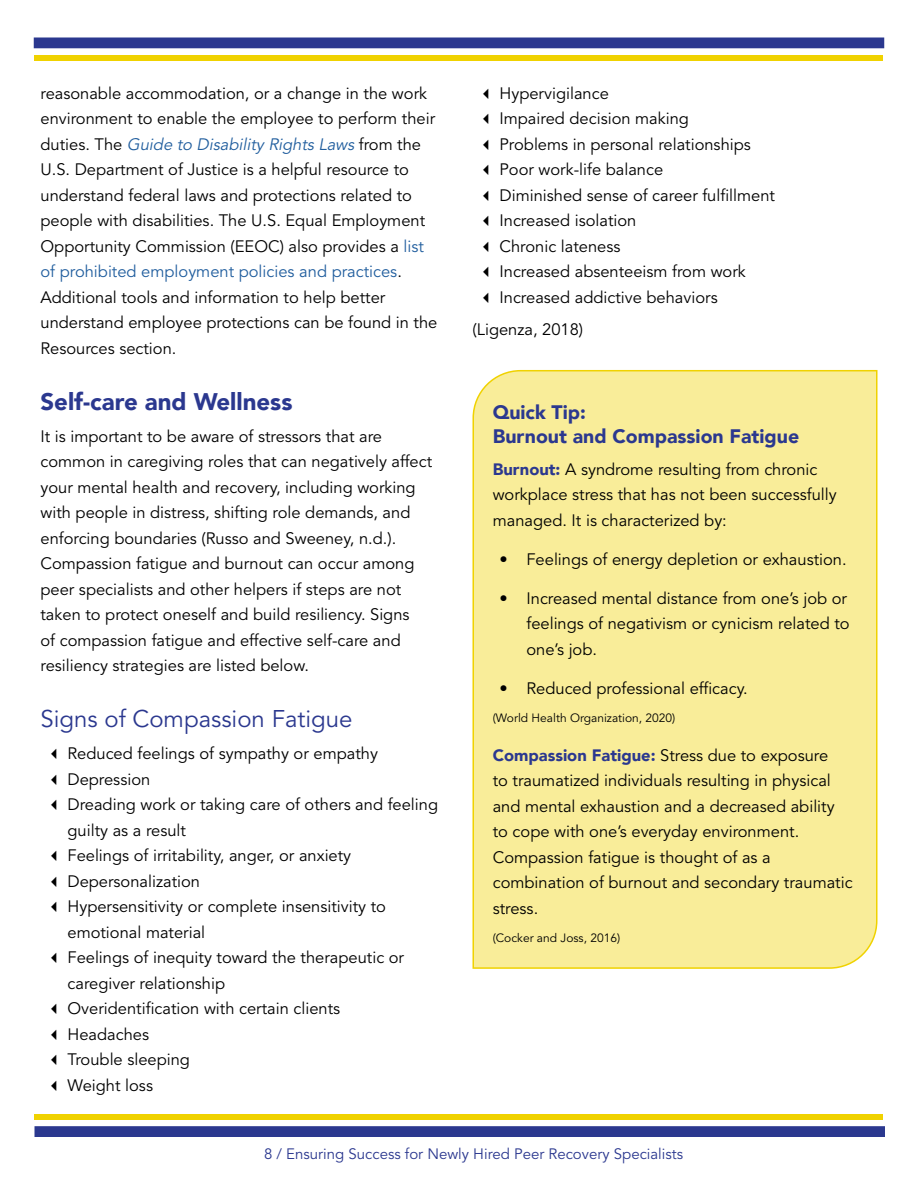
<style>
.page{position:relative;width:918px;height:1188px;background:#fff}
.page>*{position:absolute;margin:0;border:0;box-sizing:border-box;transform-origin:0 0}
.t1{font:24px "Avenir LT Std";color:#2b388f}
.t2{font:900 24px "Avenir LT";color:#2b388f}
.t3{font:900 19.5px/23.4px "Avenir LT";color:#2b388f}
.t4{font:16.5px/25.5px "Avenir LT Std";color:#000}
.t5{font:15px "Avenir LT Std";color:#2b388f}
.t6{font:12px "Avenir LT Std";color:#000}
.s1{font-style:italic;color:#215e9e}
.s2{color:#215e9e}
.s3{font-family:"Avenir LT";font-weight:900;color:#2b388f}
</style>
<div class="page">
<div style="left:34px;top:38px;width:850px;height:10px;background:#2b388f"></div>
<div style="left:34px;top:55px;width:849px;height:5px;background:#f0d200"></div>
<div style="left:34px;top:1126px;width:851px;height:11px;background:#2b388f;border:2px solid #2b388f"></div>
<div style="left:34px;top:1114px;width:849px;height:6px;background:#f0d200"></div>
<div style="left:472px;top:369px;width:406px;height:600px;background:#f9ed99"></div>
<p class="t4" style="left:40px;top:81px;width:398px">reasonable accommodation, or a change in the work environment to enable the employee to perform their d u t i e s . T h e <span class="s1">Guide to Disability Rights Laws</span> fro m t h e U.S. Department of Justice is a helpful resource to understand federal laws and protections related to people with disabilities. The U.S. Equal Employment Opportunity Commission (EEOC) also provides a <span class="s2">list of prohibited employment policies and practices</span>.<br>Additional tools and information to help better understand employee protections can be found in the Resources section.</p>
<h1 class="t2" style="left:40px;top:387px;width:254px">Self-care and Wellness</h1>
<p class="t4" style="left:40px;top:424px;width:393px">It is important to be aware of stressors that are common in caregiving roles that can negatively affect your mental health and recovery, including working with people in distress, shifting role demands, and enforcing boundaries (Russo and Sweeney, n.d.).<br>Compassion fatigue and burnout can occur among peer specialists and other helpers if steps are not taken to protect oneself and build resiliency. Signs<br>of compassion fatigue and effective self-care and resiliency strategies are listed below.</p>
<h1 class="t1" style="left:40px;top:705px;width:314px">Signs of Compassion Fatigue</h1>
<p class="t4" style="left:67px;top:741px;width:372px">Reduced feelings of sympathy or empathy<br>Depression<br>Dreading work or taking care of others and feeling guilty as a result<br>Feelings of irritability, anger, or anxiety<br>Depersonalization<br>Hypersensitivity or complete insensitivity to emotional material<br>Feelings of inequity toward the therapeutic or caregiver relationship<br>Overidentification with certain clients<br>Headaches<br>Trouble sleeping<br>Weight loss</p>
<p class="t4" style="left:499px;top:81px;width:277px">Hypervigilance<br>Impaired decision making<br>Problems in personal relationships<br>Poor work-life balance<br>Diminished sense of career fulfillment<br>Increased isolation<br>Chronic lateness<br>Increased absenteeism from work<br>Increased addictive behaviors</p>
<p class="t4" style="left:473px;top:317px;width:112px">(Ligenza, 2018)</p>
<p class="t3" style="left:493px;top:400px;width:308px">Quick Tip:<br>Burnout and Compassion Fatigue</p>
<p class="t4" style="left:493px;top:457px;width:346px"><span class="s3">Burnout:</span> A syndrome resulting from chronic workplace stress that has not been successfully managed. It is characterized by:</p>
<p class="t4" style="left:499px;top:547px;width:349px">• Feelings of energy depletion or exhaustion.</p>
<p class="t4" style="left:526px;top:586px;width:325px;text-indent:-27px">• Increased mental distance from one’s job or feelings of negativism or cynicism related to one’s job.</p>
<p class="t4" style="left:499px;top:676px;width:250px">• Reduced professional efficacy.</p>
<p class="t6" style="left:493px;top:711px;width:184px">(World Health Organization, 2020)</p>
<p class="t4" style="left:493px;top:743px;width:361px"><span class="s3">Compassion Fatigue:</span> Stress due to exposure<br>to traumatized individuals resulting in physical and mental exhaustion and a decreased ability to cope with one’s everyday environment.<br>Compassion fatigue is thought of as a combination of burnout and secondary traumatic stress.</p>
<p class="t6" style="left:493px;top:931px;width:129px">(Cocker and Joss, 2016)</p>
<p class="t5" style="left:264px;top:1145px;width:421px">8 / Ensuring Success for Newly Hired Peer Recovery Specialists</p>
</div>
